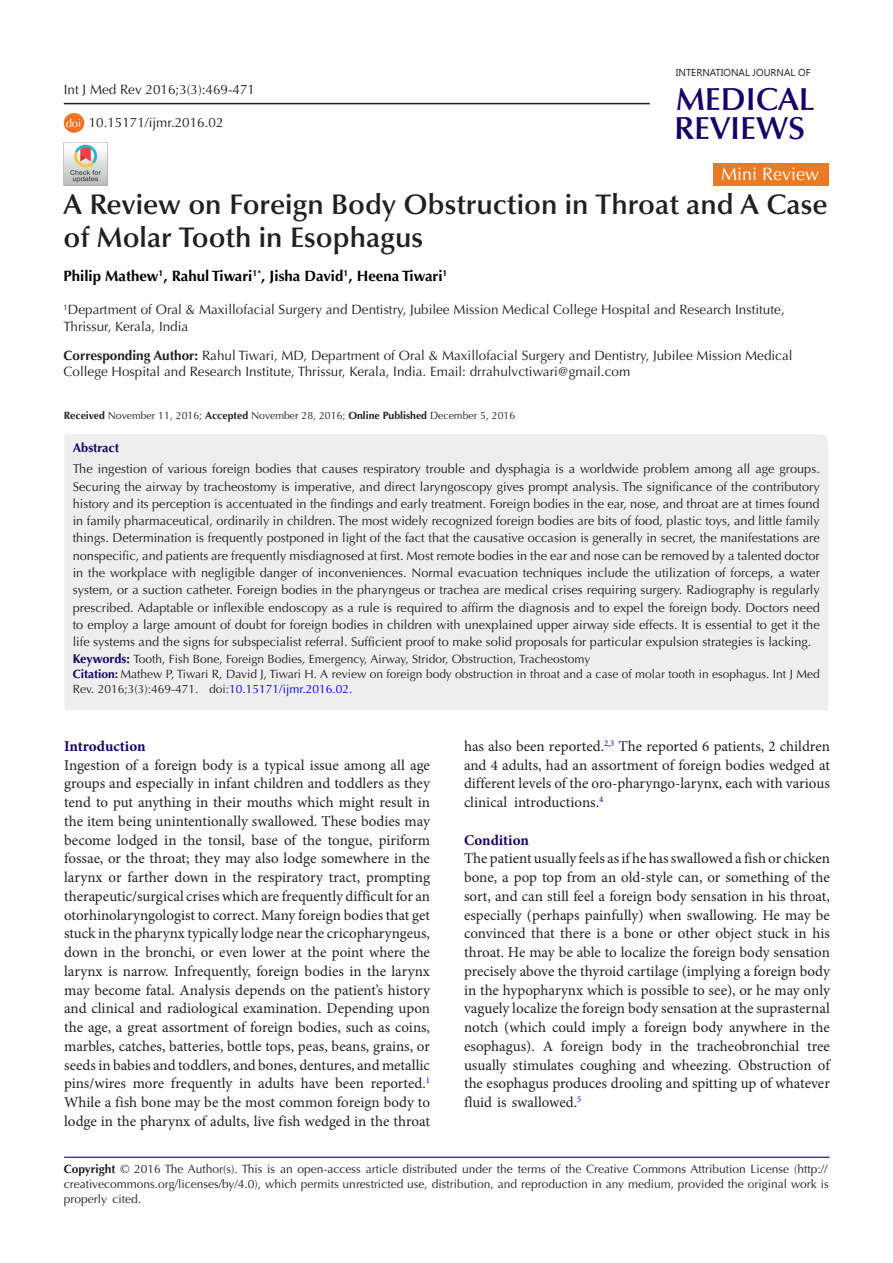
<style>
.page{position:relative;width:893px;height:1263px;background:#fff}
.page>*{position:absolute;margin:0;border:0;box-sizing:border-box;transform-origin:0 0}
.t1{font:600 31.95px "Optima LT Std";color:#190066}
.t2{font:600 28.5px/33px "Optima LT Std";color:#231f20}
.t3{font:18px "Optima LT Std";color:#fff}
.t4{font:15px/18.8px "Minion Pro";color:#231f20;text-align:justify}
.t5{font:700 15px "Optima LT Std";color:#000}
.t6{font:700 15px "Minion Pro";letter-spacing:-.005em;color:#190066}
.t7{font:13.5px/16.5px "Optima LT Std";color:#231f20}
.Default{font:12.75px/17.2px "Optima LT Std";color:#231f20;text-align:justify}
.Default-2{font:700 12.75px "Optima LT Std";color:#190066}
.t8{font:12px/15px "Optima LT Std";color:#231f20;text-align:justify}
.t9{font:11.25px "Optima LT Std";color:#fff}
.t10{font:10.5px "Optima LT Std";color:#231f20}
.t11{font:10.05px "Segoe UI";color:#231f20}
.s1{font-weight:700}
.s2{font-weight:700;font-size:12.75px;color:#190066}
.s3{font-weight:700;color:#190066}
.s4{color:#00f}
</style>
<div class="page">
<hr style="left:64px;top:1157px;width:765px;height:1px;background:#190066">
<div style="left:64px;top:434px;width:764px;height:276px;background:#eee"></div>
<div style="left:713px;top:164px;width:115px;height:22px;background:#ea7b24"></div>
<img style="left:64px;top:142px;width:43px;height:44px">
<div style="left:64px;top:113px;width:20px;height:20px;background:#ed7223;border-radius:50%"></div>
<hr style="left:64px;top:103px;width:586px;height:1px;background:#231f20">
<p class="t7" style="left:64px;top:82px;width:193px">Int J Med Rev 2016;3(3):469-471</p>
<p class="t9" style="left:66px;top:116px;width:17px">doi</p>
<p class="t7" style="left:89px;top:114px;width:136px">10.15171/ijmr.2016.02</p>
<p class="t11" style="left:676px;top:66px;width:136px">INTERNATIONAL JOURNAL OF</p>
<p class="t1" style="left:676px;top:81px;width:140px">MEDICAL</p>
<p class="t1" style="left:674px;top:110px;width:133px">REVIEWS</p>
<p class="t3" style="left:721px;top:164px;width:100px">Mini Review</p>
<p class="t2" style="left:64px;top:189px;width:765px">A Review on Foreign Body Obstruction in Throat and A Case of Molar Tooth in Esophagus</p>
<p class="t5" style="left:64px;top:267px;width:385px">Philip Mathew<sup>1</sup>, Rahul Tiwari<sup>1*</sup>, Jisha David<sup>1</sup>, Heena Tiwari<sup>1</sup></p>
<p class="t7" style="left:64px;top:302px;width:723px"><sup>1</sup>Department of Oral &amp; Maxillofacial Surgery and Dentistry, Jubilee Mission Medical College Hospital and Research Institute,<br>Thrissur, Kerala, India</p>
<p class="t7" style="left:64px;top:347px;width:730px"><span class="s1">Corresponding Author:</span> Rahul Tiwari, MD, Department of Oral &amp; Maxillofacial Surgery and Dentistry, Jubilee Mission Medical<br>College Hospital and Research Institute, Thrissur, Kerala, India. Email: drrahulvctiwari@gmail.com</p>
<p class="t10" style="left:64px;top:409px;width:453px"><span class="s1">Received</span> November 11, 2016; <span class="s1">Accepted</span> November 28, 2016; <span class="s1">Online Published</span> December 5, 2016</p>
<p class="Default-2" style="left:73px;top:440px;width:48px">Abstract</p>
<p class="Default" style="left:73px;top:461px;width:749px">The ingestion of various foreign bodies that causes respiratory trouble and dysphagia is a worldwide problem among all age groups.<br>Securing the airway by tracheostomy is imperative, and direct laryngoscopy gives prompt analysis. The significance of the contributory history and its perception is accentuated in the findings and early treatment. Foreign bodies in the ear, nose, and throat are at times found in family pharmaceutical, ordinarily in children. The most widely recognized foreign bodies are bits of food, plastic toys, and little family things. Determination is frequently postponed in light of the fact that the causative occasion is generally in secret, the manifestations are nonspecific, and patients are frequently misdiagnosed at first. Most remote bodies in the ear and nose can be removed by a talented doctor in the workplace with negligible danger of inconveniences. Normal evacuation techniques include the utilization of forceps, a water system, or a suction catheter. Foreign bodies in the pharyngeus or trachea are medical crises requiring surgery. Radiography is regularly prescribed. Adaptable or inflexible endoscopy as a rule is required to affirm the diagnosis and to expel the foreign body. Doctors need to employ a large amount of doubt for foreign bodies in children with unexplained upper airway side effects. It is essential to get it the life systems and the signs for subspecialist referral. Sufficient proof to make solid proposals for particular expulsion strategies is lacking.</p>
<p class="t8" style="left:73px;top:652px;width:519px"><span class="s2">Keywords:</span> Tooth, Fish Bone, Foreign Bodies, Emergency, Airway, Stridor, Obstruction, Tracheostomy</p>
<p class="t8" style="left:73px;top:667px;width:748px"><span class="s3">Citation:</span> Mathew P, Tiwari R, David J, Tiwari H. A review on foreign body obstruction in throat and a case of molar tooth in esophagus. Int J Med<br>Rev. 2016;3(3):469-471. doi:<span class="s4">10.15171/ijmr.2016.02.</span></p>
<p class="t6" style="left:64px;top:735px;width:83px">Introduction</p>
<p class="t4" style="left:64px;top:755px;width:367px">Ingestion of a foreign body is a typical issue among all age groups and especially in infant children and toddlers as they tend to put anything in their mouths which might result in the item being unintentionally swallowed. These bodies may become lodged in the tonsil, base of the tongue, piriform fossae, or the throat; they may also lodge somewhere in the larynx or farther down in the respiratory tract, prompting therapeutic/surgical crises which are frequently difficult for an otorhinolaryngologist to correct. Many foreign bodies that get stuck in the pharynx typically lodge near the cricopharyngeus, down in the bronchi, or even lower at the point where the larynx is narrow. Infrequently, foreign bodies in the larynx may become fatal. Analysis depends on the patient’s history and clinical and radiological examination. Depending upon the age, a great assortment of foreign bodies, such as coins, marbles, catches, batteries, bottle tops, peas, beans, grains, or seeds in babies and toddlers, and bones, dentures, and metallic pins/wires more frequently in adults have been reported.<sup>1<br></sup>While a fish bone may be the most common foreign body to lodge in the pharynx of adults, live fish wedged in the throat</p>
<p class="t4" style="left:464px;top:737px;width:367px">has also been reported.<sup>2</sup><sup>,</sup><sup>3</sup> The reported 6 patients, 2 children and 4 adults, had an assortment of foreign bodies wedged at different levels of the oro-pharyngo-larynx, each with various clinical introductions.<sup>4</sup></p>
<p class="t6" style="left:464px;top:829px;width:66px">Condition</p>
<p class="t4" style="left:464px;top:849px;width:367px">The patient usually feels as if he has swallowed a fish or chicken bone, a pop top from an old-style can, or something of the sort, and can still feel a foreign body sensation in his throat, especially (perhaps painfully) when swallowing. He may be convinced that there is a bone or other object stuck in his throat. He may be able to localize the foreign body sensation precisely above the thyroid cartilage (implying a foreign body in the hypopharynx which is possible to see), or he may only vaguely localize the foreign body sensation at the suprasternal notch (which could imply a foreign body anywhere in the esophagus). A foreign body in the tracheobronchial tree usually stimulates coughing and wheezing. Obstruction of the esophagus produces drooling and spitting up of whatever fluid is swallowed.<sup>5</sup></p>
<p class="t8" style="left:64px;top:1162px;width:766px"><span class="s1">Copyright</span> © 2016 The Author(s). This is an open-access article distributed under the terms of the Creative Commons Attribution License (http:// creativecommons.org/licenses/by/4.0), which permits unrestricted use, distribution, and reproduction in any medium, provided the original work is properly cited.</p>
</div>
